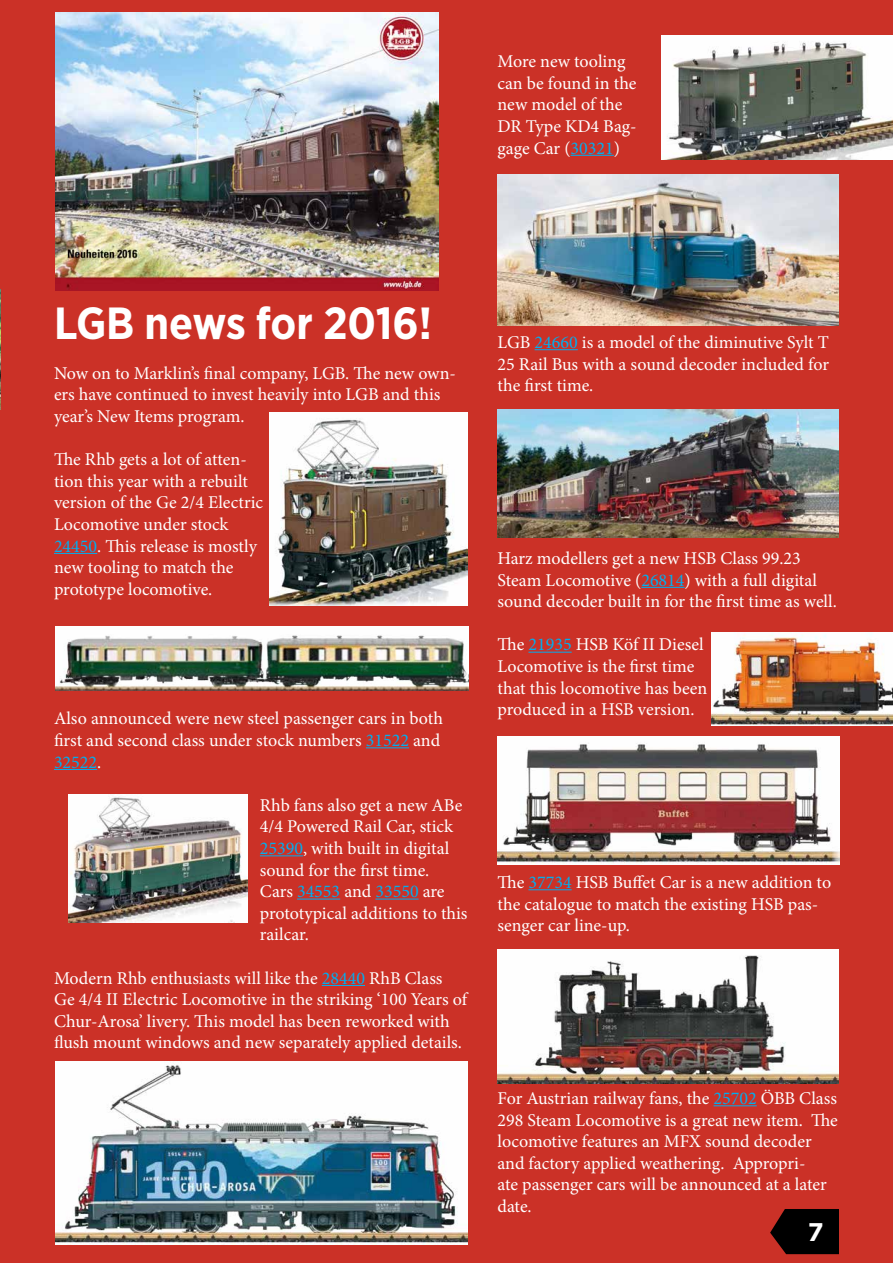
<style>
.page{position:relative;width:893px;height:1263px;background:#cb3127}
.page>*{position:absolute;margin:0;border:0;box-sizing:border-box;transform-origin:0 0}
.t1{font:700 45px "Gotham Narrow";letter-spacing:-.005em;color:#fff}
.t2{font:700 25.5px "Gotham";color:#fff}
.t3{font:18px/21.6px "Minion Pro";color:#fff}
.s1{color:#00aeef}
</style>
<div class="page">
<svg style="left:770px;top:1209px;width:69px;height:45px"></svg>
<hr style="left:54px;top:553px;width:43px;height:1px;background:#00aeef">
<hr style="left:366px;top:747px;width:43px;height:1px;background:#00aeef">
<hr style="left:54px;top:769px;width:43px;height:1px;background:#00aeef">
<hr style="left:260px;top:855px;width:43px;height:1px;background:#00aeef">
<hr style="left:297px;top:899px;width:43px;height:1px;background:#00aeef">
<hr style="left:375px;top:899px;width:44px;height:1px;background:#00aeef">
<hr style="left:322px;top:985px;width:43px;height:1px;background:#00aeef">
<hr style="left:571px;top:155px;width:43px;height:1px;background:#00aeef">
<hr style="left:535px;top:349px;width:43px;height:1px;background:#00aeef">
<hr style="left:641px;top:587px;width:44px;height:1px;background:#00aeef">
<hr style="left:528px;top:652px;width:44px;height:1px;background:#00aeef">
<hr style="left:528px;top:889px;width:44px;height:1px;background:#00aeef">
<hr style="left:713px;top:1105px;width:44px;height:1px;background:#00aeef">
<img style="left:68px;top:794px;width:179px;height:129px">
<img style="left:55px;top:626px;width:414px;height:65px">
<img style="left:55px;top:1062px;width:413px;height:183px">
<img style="left:661px;top:35px;width:232px;height:124px">
<img style="left:497px;top:174px;width:342px;height:152px">
<img style="left:497px;top:409px;width:342px;height:129px">
<img style="left:711px;top:632px;width:182px;height:93px">
<img style="left:498px;top:737px;width:341px;height:127px">
<img style="left:498px;top:949px;width:341px;height:134px">
<img style="left:56px;top:13px;width:383px;height:277px">
<img style="left:270px;top:412px;width:198px;height:194px">
<img style="left:0;top:290px;width:1px;height:119px">
<p class="t3" style="left:497px;top:51px;width:141px">More new tooling can be found in the new model of the<br>DR Type KD4 Bag&shy;gage Car (<span class="s1">30321</span>)</p>
<h1 class="t1" style="left:54px;top:294px;width:380px">LGB news for 2016!</h1>
<p class="t3" style="left:54px;top:362px;width:403px">Now on to Marklin’s final company, LGB. The new own&shy;ers have continued to invest heavily into LGB and this year’s New Items program.</p>
<p class="t3" style="left:54px;top:449px;width:211px">The Rhb gets a lot of atten&shy;tion this year with a rebuilt version of the Ge 2/4 Electric<br>Locomotive under stock<br><span class="s1">24450</span>. This release is mostly new tooling to match the prototype locomotive.</p>
<p class="t3" style="left:54px;top:708px;width:391px">Also announced were new steel passenger cars in both first and second class under stock numbers <span class="s1">31522</span> and<br><span class="s1">32522</span>.</p>
<p class="t3" style="left:260px;top:794px;width:209px">Rhb fans also get a new ABe<br>4/4 Powered Rail Car, stick<br><span class="s1">25390</span>, with built in digital sound for the first time.<br>Cars <span class="s1">34553</span> and <span class="s1">33550</span> are prototypical additions to this railcar.</p>
<p class="t3" style="left:54px;top:967px;width:415px">Modern Rhb enthusiasts will like the <span class="s1">28440</span> RhB Class Ge 4/4 II Electric Locomotive in the striking ‘100 Years of Chur-Arosa’ livery. This model has been reworked with flush mount windows and new separately applied details.</p>
<p class="t3" style="left:497px;top:331px;width:333px;text-align:justify">LGB <span class="s1">24660</span> is a model of the diminutive Sylt T 25 Rail Bus with a sound decoder included for the first time.</p>
<p class="t3" style="left:497px;top:547px;width:341px">Harz modellers get a new HSB Class 99.23<br>Steam Locomotive (<span class="s1">26814</span>) with a full digital sound decoder built in for the first time as well.</p>
<p class="t3" style="left:497px;top:634px;width:211px">The <span class="s1">21935</span> HSB Köf II Diesel<br>Locomotive is the first time that this locomotive has been produced in a HSB version.</p>
<p class="t3" style="left:497px;top:871px;width:335px">The <span class="s1">37734</span> HSB Buffet Car is a new addition to the catalogue to match the existing HSB pas&shy;senger car line-up.</p>
<p class="t3" style="left:497px;top:1087px;width:342px">For Austrian railway fans, the <span class="s1">25702</span> ÖBB Class 298 Steam Locomotive is a great new item. The locomotive features an MFX sound decoder and factory applied weathering. Appropri-<br>ate passenger cars will be announced at a later date.</p>
<h2 class="t2" style="left:808px;top:1217px;width:17px">7</h2>
</div>
